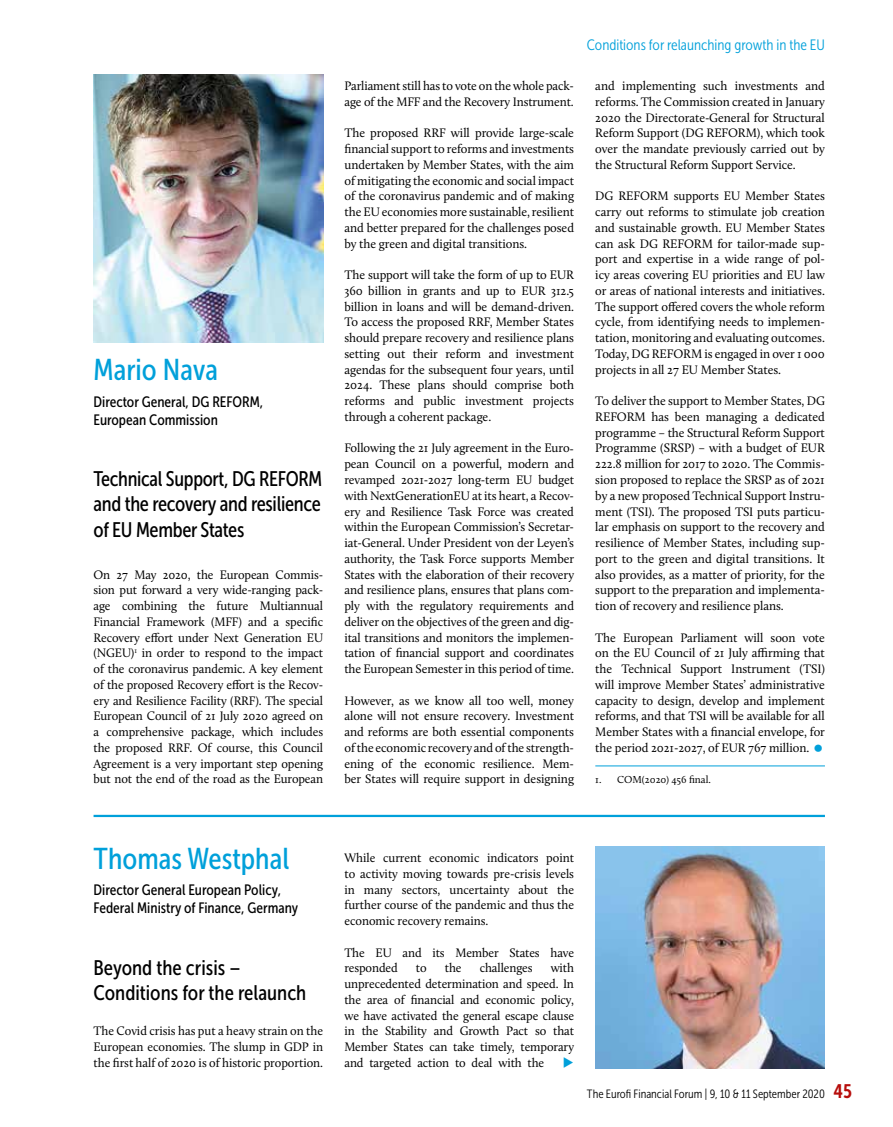
<style>
.page{position:relative;width:893px;height:1127px;background:#fff}
.page>*{position:absolute;margin:0;border:0;box-sizing:border-box;transform-origin:0 0}
.t1{font:30px "Museo Sans Cond 500";color:#00a0da}
.t2{font:21px/25.2px "Museo Sans Cond 500";letter-spacing:-.015em;color:#000;text-align:justify}
.t3{font:19.5px "Museo Sans Cond 700";color:#b70e0c}
.t4{font:15px/18px "Museo Sans Cond 500";color:#000}
.t5{font:15px "Museo Sans Cond 300";color:#00a0da}
.t6{font:12.75px/15.8px "Calluna";letter-spacing:-.005em;color:#000;text-align:justify}
.t7{font:12px "Museo Sans Cond 300";color:#000}
.t8{font:10.5px "Calluna";color:#000}
</style>
<div class="page">
<img style="left:94px;top:74px;width:229px;height:268px">
<hr style="left:595px;top:765px;width:230px;height:1px;background:#00a0da">
<hr style="left:94px;top:815px;width:731px;height:2px;background:#00a0da">
<img style="left:595px;top:846px;width:230px;height:223px">
<h1 class="t1" style="left:94px;top:354px;width:126px">Mario Nava</h1>
<p class="t4" style="left:94px;top:393px;width:171px">Director General, DG REFORM,<br>European Commission</p>
<h2 class="t2" style="left:94px;top:466px;width:230px">Technical Support, DG REFORM and the recovery and resilience of EU Member States</h2>
<p class="t6" style="left:94px;top:566px;width:231px">On 27 May 2020, the European Commis&shy;sion put forward a very wide-ranging pack&shy;age combining the future Multiannual Financial Framework (MFF) and a specific Recovery effort under Next Generation EU (NGEU)<sup>1</sup> in order to respond to the impact of the coronavirus pandemic. A key element of the proposed Recovery effort is the Recov&shy;ery and Resilience Facility (RRF). The special European Council of 21 July 2020 agreed on a comprehensive package, which includes the proposed RRF. Of course, this Council Agreement is a very important step opening but not the end of the road as the European</p>
<p class="t6" style="left:344px;top:78px;width:231px">Parliament still has to vote on the whole pack&shy;age of the MFF and the Recovery Instrument.</p>
<p class="t6" style="left:344px;top:125px;width:231px">The proposed RRF will provide large-scale financial support to reforms and investments undertaken by Member States, with the aim of mitigating the economic and social impact of the coronavirus pandemic and of making the EU economies more sustainable, resilient and better prepared for the challenges posed by the green and digital transitions.</p>
<p class="t6" style="left:344px;top:267px;width:231px">The support will take the form of up to EUR 360 billion in grants and up to EUR 312.5 billion in loans and will be demand-driven.<br>To access the proposed RRF, Member States should prepare recovery and resilience plans setting out their reform and investment agendas for the subsequent four years, until 2024. These plans should comprise both reforms and public investment projects through a coherent package.</p>
<p class="t6" style="left:344px;top:440px;width:231px">Following the 21 July agreement in the Euro&shy;pean Council on a powerful, modern and revamped 2021-2027 long-term EU budget with NextGenerationEU at its heart, a Recov&shy;ery and Resilience Task Force was created within the European Commission’s Secretar&shy;iat-General. Under President von der Leyen’s authority, the Task Force supports Member States with the elaboration of their recovery and resilience plans, ensures that plans com&shy;ply with the regulatory requirements and deliver on the objectives of the green and dig&shy;ital transitions and monitors the implemen&shy;tation of financial support and coordinates the European Semester in this period of time.</p>
<p class="t6" style="left:344px;top:692px;width:231px">However, as we know all too well, money alone will not ensure recovery. Investment and reforms are both essential components of the economic recovery and of the strength&shy;ening of the economic resilience. Mem&shy;ber States will require support in designing</p>
<p class="t5" style="left:587px;top:37px;width:240px">Conditions for relaunching growth in the EU</p>
<p class="t6" style="left:595px;top:78px;width:231px">and implementing such investments and reforms. The Commission created in January 2020 the Directorate-General for Structural Reform Support (DG REFORM), which took over the mandate previously carried out by the Structural Reform Support Service.</p>
<p class="t6" style="left:595px;top:188px;width:231px">DG REFORM supports EU Member States carry out reforms to stimulate job creation and sustainable growth. EU Member States can ask DG REFORM for tailor-made sup&shy;port and expertise in a wide range of pol&shy;icy areas covering EU priorities and EU law or areas of national interests and initiatives.<br>The support offered covers the whole reform cycle, from identifying needs to implemen&shy;tation, monitoring and evaluating outcomes.<br>Today, DG REFORM is engaged in over 1 000 projects in all 27 EU Member States.</p>
<p class="t6" style="left:595px;top:393px;width:231px">To deliver the support to Member States, DG REFORM has been managing a dedicated programme – the Structural Reform Support Programme (SRSP) – with a budget of EUR 222.8 million for 2017 to 2020. The Commis&shy;sion proposed to replace the SRSP as of 2021 by a new proposed Technical Support Instru&shy;ment (TSI). The proposed TSI puts particu&shy;lar emphasis on support to the recovery and resilience of Member States, including sup&shy;port to the green and digital transitions. It also provides, as a matter of priority, for the support to the preparation and implementa&shy;tion of recovery and resilience plans.</p>
<p class="t6" style="left:595px;top:629px;width:231px">The European Parliament will soon vote on the EU Council of 21 July affirming that the Technical Support Instrument (TSI) will improve Member States’ administrative capacity to design, develop and implement reforms, and that TSI will be available for all Member States with a financial envelope, for the period 2021-2027, of EUR 767 million.</p>
<p class="t8" style="left:595px;top:773px;width:117px">1. COM(2020) 456 final.</p>
<h1 class="t1" style="left:94px;top:842px;width:197px">Thomas Westphal</h1>
<p class="t4" style="left:94px;top:881px;width:206px">Director General European Policy,<br>Federal Ministry of Finance, Germany</p>
<h2 class="t2" style="left:94px;top:955px;width:214px">Beyond the crisis –<br>Conditions for the relaunch</h2>
<p class="t6" style="left:94px;top:1023px;width:231px">The Covid crisis has put a heavy strain on the European economies. The slump in GDP in the first half of 2020 is of historic proportion.</p>
<p class="t6" style="left:344px;top:850px;width:231px">While current economic indicators point to activity moving towards pre-crisis levels in many sectors, uncertainty about the further course of the pandemic and thus the economic recovery remains.</p>
<p class="t6" style="left:344px;top:944px;width:231px">The EU and its Member States have responded</p>
<p class="t6" style="left:344px;top:960px;width:231px;text-indent:206px">with unprecedented determination and speed. In the area of financial and economic policy, we have activated the general escape clause in the Stability and Growth Pact so that Member States can take timely, temporary and targeted action to deal with the</p>
<p class="t6" style="left:416px;top:960px;width:12px">to</p>
<p class="t6" style="left:445px;top:960px;width:18px">the</p>
<p class="t6" style="left:480px;top:960px;width:54px">challenges</p>
<p class="t7" style="left:587px;top:1087px;width:239px">The Eurofi Financial Forum | 9, 10 &amp; 11 September 2020</p>
<h3 class="t3" style="left:833px;top:1080px;width:20px">45</h3>
</div>
